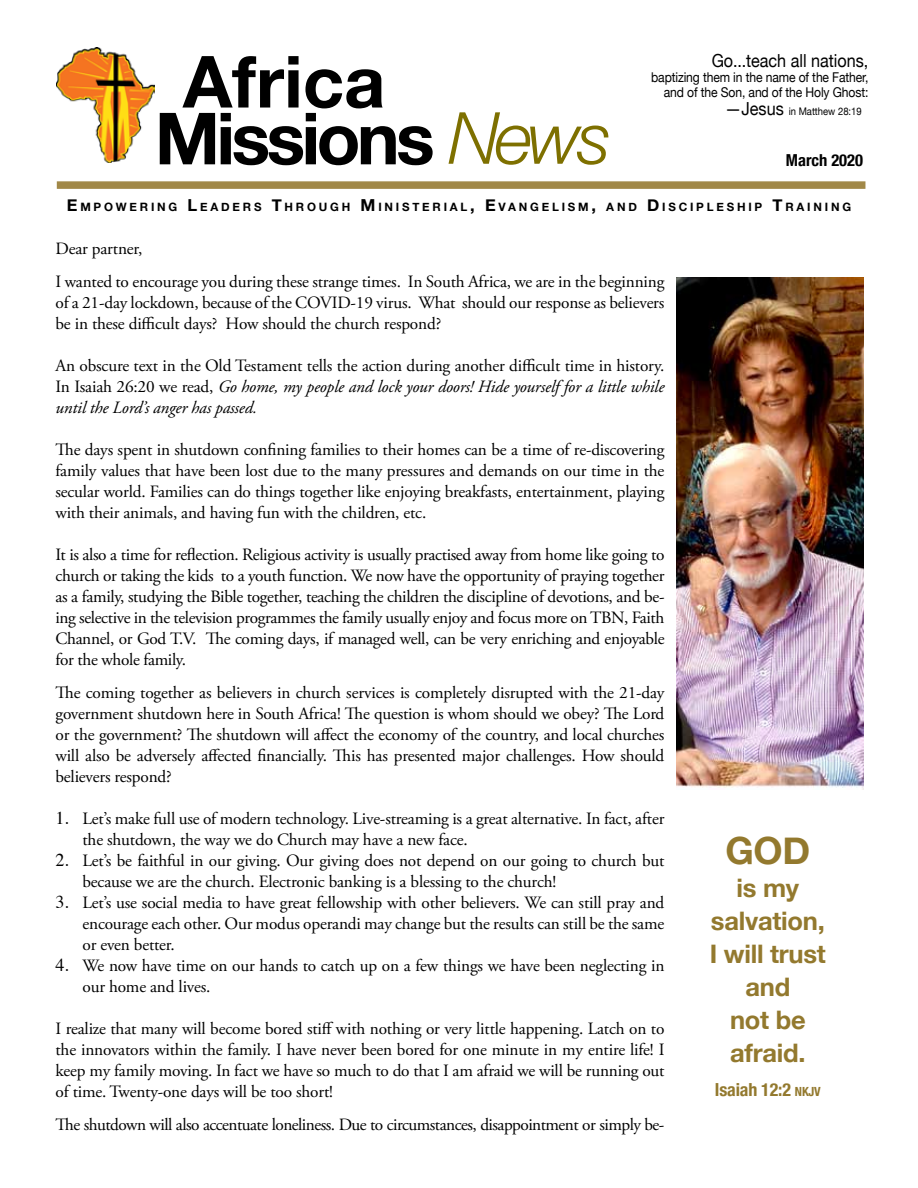
<style>
.page{position:relative;width:918px;height:1188px;background:#fff}
.page>*{position:absolute;margin:0;border:0;box-sizing:border-box;transform-origin:0 0}
.t1{font:700 72px/56.8px "Helvetica Neue";letter-spacing:-.05em;color:#000}
.t2{font:700 37.5px "Helvetica Neue";color:#93792e}
.t3{font:700 25.5px/33px "Helvetica Neue";letter-spacing:-.01em;color:#93792e;text-align:center}
.t4{font:18px "Helvetica Neue";color:#000;scale:.9 1}
.t5{font:700 condensed 18px "Helvetica Neue";letter-spacing:-.01em;color:#93792e}
.t6{font:17.25px/21px "Adobe Garamond Pro";letter-spacing:-.01em;color:#000;text-align:justify}
.t7{font:17.25px "Adobe Garamond Pro";letter-spacing:-.03em;color:#000}
.t8{font:700 condensed 16.5px "Helvetica Neue";color:#000}
.t9{font:13.5px/15px "Helvetica Neue";letter-spacing:-.01em;color:#000;text-align:right;scale:.9 1}
.t10{font:700 11.55px "Helvetica Neue";letter-spacing:.245em;color:#000}
.t11{font:10.5px "Helvetica Neue";color:#000;scale:.9 1}
.s1{font-weight:300;font-style:italic;color:#7e7000}
.s2{font-size:18px}
.s3{font-size:16.5px}
.s4{font-style:italic}
.s5{font-family:"Times";font-size:18px}
.s6{font-size:12.6px}
</style>
<div class="page">
<img style="left:676px;top:278px;width:188px;height:511px">
<img style="left:56px;top:48px;width:99px;height:114px">
<svg style="left:57px;top:181px;width:808px;height:8px;background:#a68f53"></svg>
<h1 class="t1" style="left:155px;top:55px;width:458px;text-indent:28px">Africa<br>Missions <span class="s1">News</span></h1>
<p class="t4" style="left:712px;top:47px;width:176px">Go...teach all nations,</p>
<p class="t9" style="left:651px;top:70px;width:243px">baptizing them in the name of the Father, and of the Son, and of the Holy Ghost:</p>
<p class="t11" style="left:725px;top:103px;width:153px"><span class="s2">—Jesus</span> in Matthew 28:19</p>
<p class="t8" style="left:786px;top:146px;width:79px">March 2020</p>
<p class="t10" style="left:67px;top:198px;width:786px"><span class="s3">E</span>MPOWERING <span class="s3">L</span>EADERS <span class="s3">T</span>HROUGH <span class="s3">M</span> INISTE RIAL<span class="s3">, E</span>VANGEL ISM<span class="s3">,</span> AND <span class="s3">D</span> ISCIPLE SHIP <span class="s3">T</span>RAINING</p>
<p class="t6" style="left:56px;top:233px;width:610px;line-height:33px">Dear partner,<br>I wanted to encourage you during these strange times. In South Africa, we are in the beginning</p>
<p class="t6" style="left:56px;top:293px;width:610px">of a 21-day lockdown, because of the COVID-19 virus. What should our response as believers be in these difficult days? How should the church respond?</p>
<p class="t6" style="left:56px;top:356px;width:610px">An obscure text in the Old Testament tells the action during another difficult time in history.<br>In Isaiah 26:20 we read, <span class="s4">Go home, my people and lock your doors! Hide yourself for a little while until the Lord’s anger has passed.</span></p>
<p class="t6" style="left:56px;top:440px;width:611px">The days spent in shutdown confining families to their homes can be a time of re-discovering family values that have been lost due to the many pressures and demands on our time in the secular world. Families can do things together like enjoying breakfasts, entertainment, playing with their animals, and having fun with the children, etc.</p>
<p class="t6" style="left:56px;top:545px;width:611px">It is also a time for reflection. Religious activity is usually practised away from home like going to church or taking the kids to a youth function. We now have the opportunity of praying together as a family, studying the Bible together, teaching the children the discipline of devotions, and be&shy;ing selective in the television programmes the family usually enjoy and focus more on TBN, Faith Channel, or God T.V. The coming days, if managed well, can be very enriching and enjoyable for the whole family.</p>
<p class="t6" style="left:56px;top:683px;width:610px">The coming together as believers in church services is completely disrupted with the 21-day government shutdown here in South Africa! The question is whom should we obey? The Lord or the government? The shutdown will affect the economy of the country, and local churches will also be adversely affected financially. This has presented major challenges. How should believers respond?</p>
<p class="t6" style="left:82px;top:809px;width:583px;text-indent:-27px"><span class="s5">1.</span> Let’s make full use of modern technology. Live-streaming is a great alternative. In fact, after the shutdown, the way we do Church may have a new face.</p>
<p class="t6" style="left:82px;top:851px;width:584px;text-indent:-27px"><span class="s5">2.</span> Let’s be faithful in our giving. Our giving does not depend on our going to church but because we are the church. Electronic banking is a blessing to the church!</p>
<p class="t6" style="left:82px;top:893px;width:583px;text-indent:-27px"><span class="s5">3.</span> Let’s use social media to have great fellowship with other believers. We can still pray and encourage each other. Our modus operandi may change but the results can still be the same or even better.</p>
<p class="t6" style="left:82px;top:956px;width:583px;text-indent:-27px"><span class="s5">4.</span> We now have time on our hands to catch up on a few things we have been neglecting in our home and lives.</p>
<p class="t6" style="left:56px;top:1019px;width:611px">I realize that many will become bored stiff with nothing or very little happening. Latch on to the innovators within the family. I have never been bored for one minute in my entire life! I keep my family moving. In fact we have so much to do that I am afraid we will be running out of time. Twenty-one days will be too short!</p>
<p class="t7" style="left:56px;top:1114px;width:610px">The shutdown will also accentuate loneliness. Due to circumstances, disappointment or simply be-</p>
<h2 class="t2" style="left:726px;top:821px;width:86px">GOD</h2>
<h3 class="t3" style="left:710px;top:872px;width:118px">is my salvation,<br>I will trust and<br>not be afraid.</h3>
<p class="t5" style="left:715px;top:1075px;width:107px">Isaiah 12:2 <span class="s6">nkjv</span></p>
</div>
